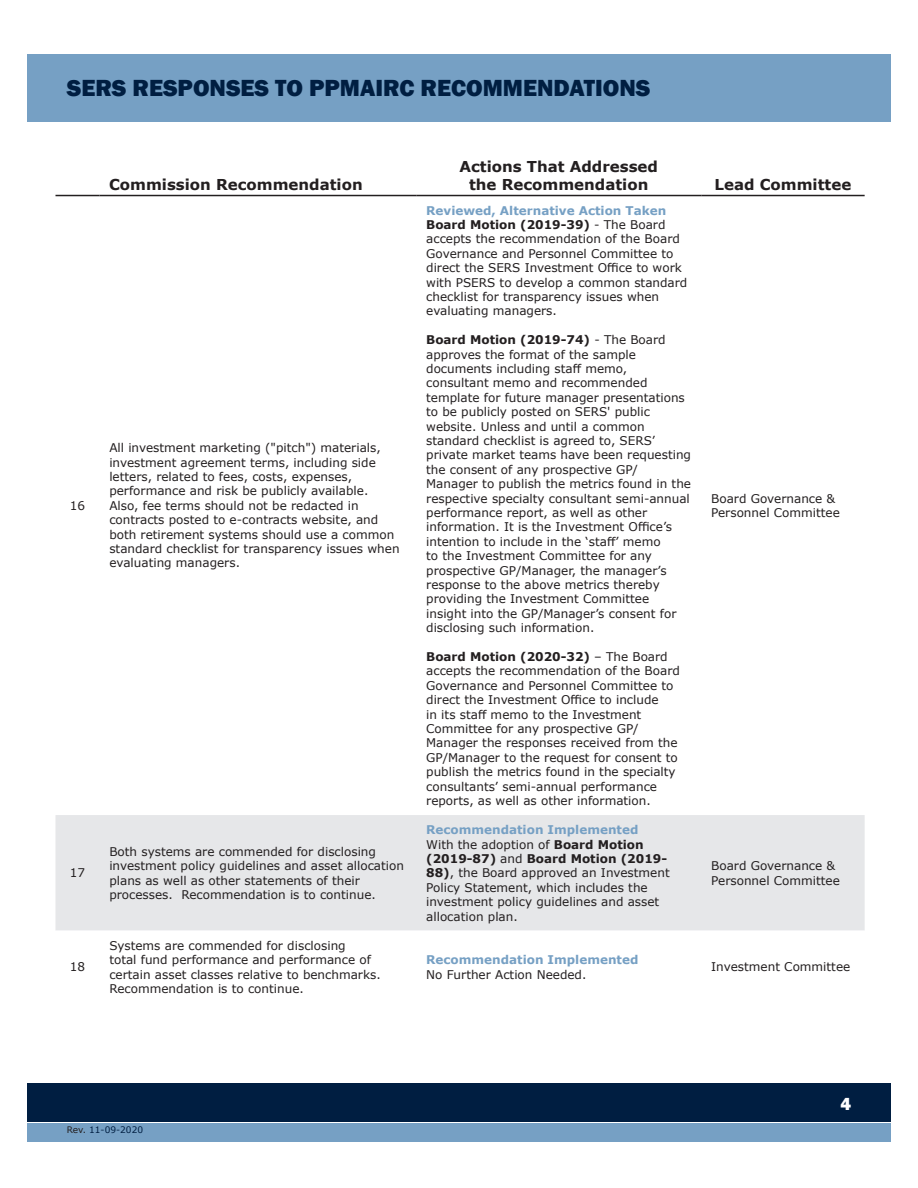
<style>
.page{position:relative;width:918px;height:1188px;background:#fff}
.page>*{position:absolute;margin:0;border:0;box-sizing:border-box;transform-origin:0 0}
.t1{font:800 24px "Franklin Gothic";color:#001e41}
.t2{font:800 18px "Franklin Gothic";color:#fff}
.t3{font:700 15px/18px "Verdana";color:#231f20;text-align:center}
.t4{font:12px/14.4px "Verdana";color:#231f20}
.t5{font:700 12px "Verdana";color:#76a0c4}
.t6{font:9px "Verdana";color:#001e41}
.s1{font-weight:700;color:#76a0c4}
.s2{font-weight:700}
.s3{color:#231f20}
</style>
<div class="page">
<div style="left:27px;top:1083px;width:864px;height:38px;background:#001e41"></div>
<div style="left:27px;top:1123px;width:864px;height:19px;background:#76a0c4"></div>
<div style="left:27px;top:54px;width:864px;height:68px;background:#76a0c4"></div>
<div style="left:56px;top:815px;width:809px;height:116px;background:#e6e7e9"></div>
<hr style="left:56px;top:195px;width:43px;height:1px;background:#231f20">
<hr style="left:99px;top:195px;width:317px;height:1px;background:#231f20">
<hr style="left:416px;top:195px;width:285px;height:1px;background:#231f20">
<hr style="left:701px;top:195px;width:164px;height:1px;background:#231f20">
<h1 class="t1" style="left:67px;top:73px;width:585px">SERS RESPONSES TO PPMAIRC RECOMMENDATIONS</h1>
<p class="t4" style="left:70px;top:498px;width:17px">16</p>
<p class="t4" style="left:70px;top:866px;width:17px">17</p>
<p class="t4" style="left:70px;top:960px;width:17px">18</p>
<p class="t3" style="left:109px;top:175px;width:255px">Commission Recommendation</p>
<p class="t4" style="left:109px;top:441px;width:292px">All investment marketing ("pitch") materials, investment agreement terms, including side letters, related to fees, costs, expenses, performance and risk be publicly available.<br>Also, fee terms should not be redacted in contracts posted to e-contracts website, and both retirement systems should use a common standard checklist for transparency issues when evaluating managers.</p>
<p class="t4" style="left:109px;top:844px;width:296px">Both systems are commended for disclosing investment policy guidelines and asset allocation plans as well as other statements of their processes. Recommendation is to continue.</p>
<p class="t4" style="left:109px;top:938px;width:273px">Systems are commended for disclosing<br>total fund performance and performance of certain asset classes relative to benchmarks.<br>Recommendation is to continue.</p>
<p class="t3" style="left:459px;top:157px;width:200px">Actions That Addressed the Recommendation</p>
<p class="t4" style="left:426px;top:203px;width:263px"><span class="s1">Reviewed, Alternative Action Taken </span><span class="s2">Board Motion (2019-39)</span> - The Board accepts the recommendation of the Board Governance and Personnel Committee to direct the SERS Investment Office to work with PSERS to develop a common standard checklist for transparency issues when evaluating managers.</p>
<p class="t4" style="left:426px;top:333px;width:266px"><span class="s2">Board Motion (2019-74)</span> - The Board approves the format of the sample documents including staff memo, consultant memo and recommended template for future manager presentations to be publicly posted on SERS' public website. Unless and until a common standard checklist is agreed to, SERS’ private market teams have been requesting the consent of any prospective GP/ Manager to publish the metrics found in the respective specialty consultant semi-annual performance report, as well as other information. It is the Investment Office’s intention to include in the ‘staff’ memo<br>to the Investment Committee for any prospective GP/Manager, the manager’s response to the above metrics thereby providing the Investment Committee insight into the GP/Manager’s consent for disclosing such information.</p>
<p class="t4" style="left:426px;top:649px;width:255px"><span class="s2">Board Motion (2020-32)</span> – The Board accepts the recommendation of the Board Governance and Personnel Committee to direct the Investment Office to include<br>in its staff memo to the Investment Committee for any prospective GP/ Manager the responses received from the GP/Manager to the request for consent to publish the metrics found in the specialty consultants’ semi-annual performance reports, as well as other information.</p>
<p class="t4" style="left:426px;top:823px;width:245px"><span class="s1">Recommendation Implemented<br></span>With the adoption of <span class="s2">Board Motion (2019-87)</span> and <span class="s2">Board Motion (2019-<br>88)</span>, the Board approved an Investment<br>Policy Statement, which includes the investment policy guidelines and asset allocation plan.</p>
<p class="t5" style="left:426px;top:951px;width:214px">Recommendation Implemented</p>
<p class="t4" style="left:426px;top:967px;width:162px">No Further Action Needed.</p>
<p class="t3" style="left:715px;top:175px;width:138px">Lead Committee</p>
<p class="t4" style="left:711px;top:491px;width:130px">Board Governance &amp;<br>Personnel Committee</p>
<p class="t4" style="left:711px;top:859px;width:130px">Board Governance &amp;<br>Personnel Committee</p>
<p class="t4" style="left:711px;top:960px;width:141px">Investment Committee</p>
<p class="t6" style="left:67px;top:1124px;width:78px"><span class="s3">Rev.</span> 11-09-2020</p>
<h2 class="t2" style="left:841px;top:1092px;width:12px">4</h2>
</div>
